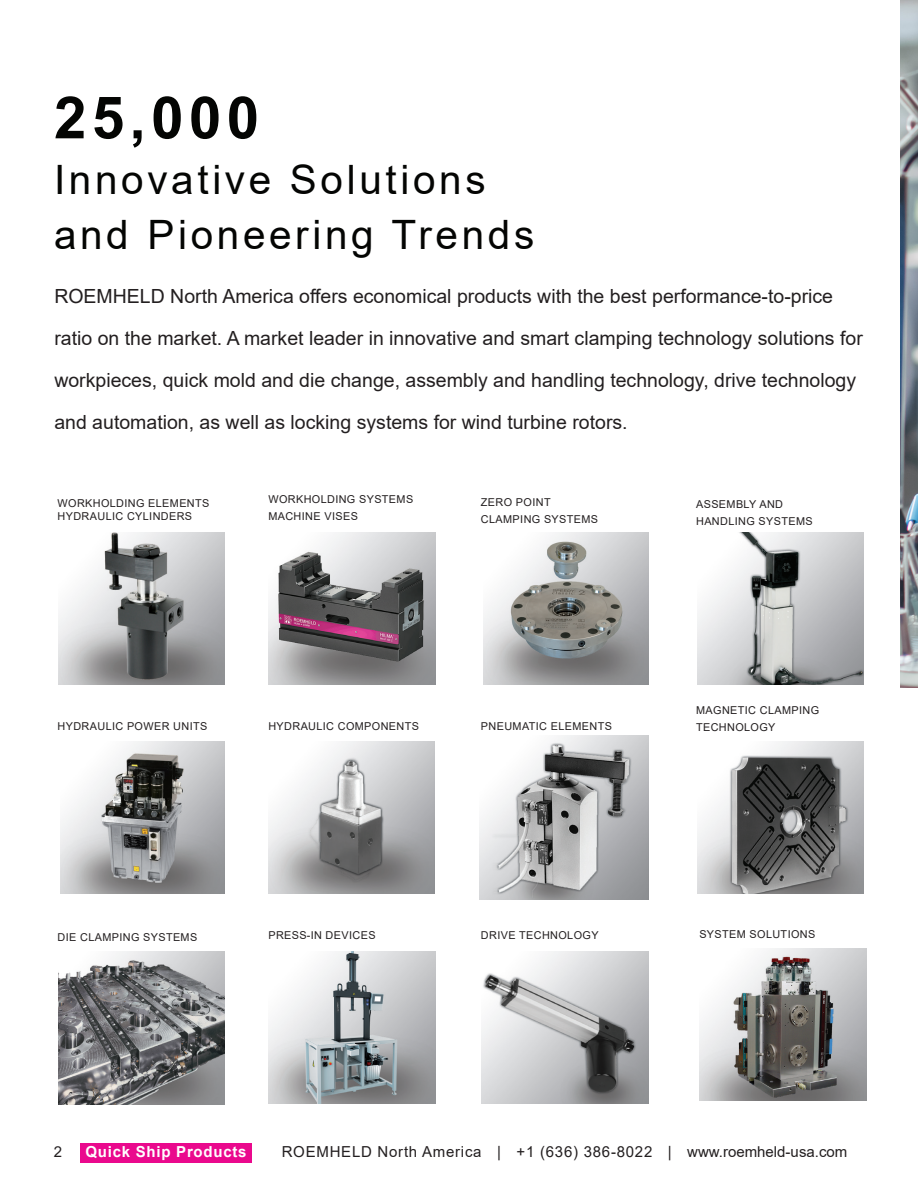
<style>
.page{position:relative;width:918px;height:1188px;background:#fff}
.page>*{position:absolute;margin:0;border:0;box-sizing:border-box;transform-origin:0 0}
.t1{font:700 58.5px "Arial";color:#040503}
.t2{font:40.5px "Arial";letter-spacing:.09em;color:#040503}
.t3{font:19.5px/42px "Arial";color:#231f20}
.t4{font:15.15px "Arial";letter-spacing:.05em;color:#231f20}
.t5{font:700 15.15px "Arial";letter-spacing:.05em;color:#fff}
.t6{font:15px "Arial";color:#231f20}
.t7{font:10.8px/12.5px "Arial";letter-spacing:.035em;color:#231f20}
.s1{font-size:15px}
</style>
<div class="page">
<div style="left:80px;top:1143px;width:172px;height:20px;background:#ea098d"></div>
<img style="left:59px;top:532px;width:166px;height:152px">
<img style="left:269px;top:532px;width:167px;height:152px">
<img style="left:484px;top:532px;width:164px;height:152px">
<img style="left:61px;top:742px;width:164px;height:152px">
<img style="left:269px;top:742px;width:166px;height:152px">
<img style="left:479px;top:736px;width:170px;height:164px">
<img style="left:697px;top:532px;width:166px;height:152px">
<img style="left:269px;top:951px;width:167px;height:152px">
<img style="left:482px;top:951px;width:166px;height:152px">
<img style="left:58px;top:952px;width:167px;height:152px">
<img style="left:698px;top:742px;width:165px;height:152px">
<img style="left:700px;top:948px;width:167px;height:152px">
<img style="left:901px;top:0;width:17px;height:688px">
<p class="t1" style="left:54px;top:77px;width:207px">25,000</p>
<p class="t2" style="left:54px;top:152px;width:433px">Innovative Solutions</p>
<p class="t2" style="left:54px;top:207px;width:482px">and Pioneering Trends</p>
<p class="t3" style="left:54px;top:275px;width:810px">ROEMHELD North America offers economical products with the best performance-to-price ratio on the market. A market leader in innovative and smart clamping technology solutions for workpieces, quick mold and die change, assembly and handling technology, drive technology and automation, as well as locking systems for wind turbine rotors.</p>
<p class="t7" style="left:58px;top:497px;width:153px">WORKHOLDING ELEMENTS<br>HYDRAULIC CYLINDERS</p>
<p class="t7" style="left:268px;top:493px;width:146px">WORKHOLDING SYSTEMS</p>
<p class="t7" style="left:268px;top:510px;width:91px">MACHINE VISES</p>
<p class="t7" style="left:481px;top:496px;width:71px">ZERO POINT</p>
<p class="t7" style="left:481px;top:512px;width:119px">CLAMPING SYSTEMS</p>
<p class="t7" style="left:696px;top:498px;width:88px">ASSEMBLY AND</p>
<p class="t7" style="left:696px;top:515px;width:118px">HANDLING SYSTEMS</p>
<p class="t7" style="left:58px;top:720px;width:151px">HYDRAULIC POWER UNITS</p>
<p class="t7" style="left:268px;top:720px;width:152px">HYDRAULIC COMPONENTS</p>
<p class="t7" style="left:481px;top:720px;width:133px">PNEUMATIC ELEMENTS</p>
<p class="t7" style="left:696px;top:704px;width:124px">MAGNETIC CLAMPING</p>
<p class="t7" style="left:696px;top:721px;width:81px">TECHNOLOGY</p>
<p class="t7" style="left:58px;top:931px;width:141px">DIE CLAMPING SYSTEMS</p>
<p class="t7" style="left:268px;top:929px;width:109px">PRESS-IN DEVICES</p>
<p class="t7" style="left:481px;top:929px;width:119px">DRIVE TECHNOLOGY</p>
<p class="t7" style="left:699px;top:928px;width:117px">SYSTEM SOLUTIONS</p>
<p class="t6" style="left:54px;top:1142px;width:10px">2</p>
<p class="t5" style="left:86px;top:1141px;width:163px">Quick Ship Products</p>
<p class="t4" style="left:282px;top:1141px;width:567px">ROEMHELD North America | +1 (636) 386-8022 | <span class="s1">www.roemheld-usa.com</span></p>
</div>
